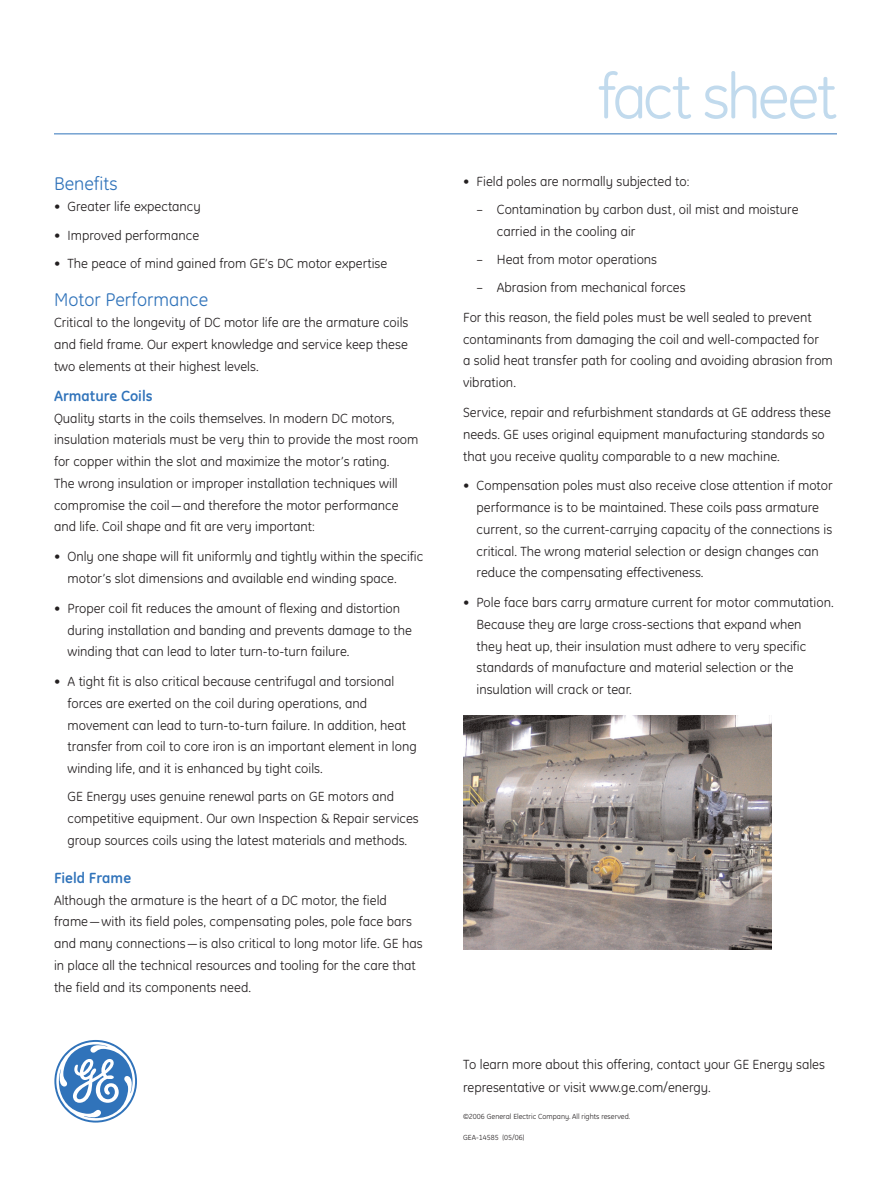
<style>
.page{position:relative;width:891px;height:1188px;background:#fff}
.page>*{position:absolute;margin:0;border:0;box-sizing:border-box;transform-origin:0 0}
.t1{font:63px "GE Inspira";letter-spacing:-.055em;color:#c1daed}
.t2{font:18.75px "GE Inspira";color:#3073ba}
.t3{font:700 15px "GE Inspira";color:#3073ba}
.t4{font:13.5px/21.8px "GE Inspira";color:#231f20}
.t5{font:7.5px "GE Inspira";color:#231f20}
</style>
<div class="page">
<svg style="left:54px;top:1040px;width:83px;height:83px"></svg>
<img style="left:463px;top:716px;width:308px;height:233px">
<hr style="left:54px;top:133px;width:783px;height:1px;background:#3073ba">
<h2 class="t2" style="left:54px;top:176px;width:65px">Benefits</h2>
<p class="t4" style="left:54px;top:197px;width:148px">• Greater life expectancy</p>
<p class="t4" style="left:54px;top:225px;width:147px">• Improved performance</p>
<p class="t4" style="left:54px;top:254px;width:335px">• The peace of mind gained from GE’s DC motor expertise</p>
<h2 class="t2" style="left:54px;top:292px;width:156px">Motor Performance</h2>
<p class="t4" style="left:54px;top:313px;width:356px;text-align:justify">Critical to the longevity of DC motor life are the armature coils and field frame. Our expert knowledge and service keep these two elements at their highest levels.</p>
<p class="t3" style="left:54px;top:390px;width:100px">Armature Coils</p>
<p class="t4" style="left:54px;top:408px;width:366px">Quality starts in the coils themselves. In modern DC motors, insulation materials must be very thin to provide the most room for copper within the slot and maximize the motor’s rating.<br>The wrong insulation or improper installation techniques will compromise the coil—and therefore the motor performance and life. Coil shape and fit are very important:</p>
<p class="t4" style="left:68px;top:547px;width:357px;text-indent:-14px">• Only one shape will fit uniformly and tightly within the specific motor’s slot dimensions and available end winding space.</p>
<p class="t4" style="left:68px;top:599px;width:346px;text-indent:-14px">• Proper coil fit reduces the amount of flexing and distortion during installation and banding and prevents damage to the winding that can lead to later turn-to-turn failure.</p>
<p class="t4" style="left:68px;top:672px;width:351px;text-indent:-14px">• A tight fit is also critical because centrifugal and torsional forces are exerted on the coil during operations, and movement can lead to turn-to-turn failure. In addition, heat transfer from coil to core iron is an important element in long winding life, and it is enhanced by tight coils.</p>
<p class="t4" style="left:68px;top:787px;width:353px">GE Energy uses genuine renewal parts on GE motors and competitive equipment. Our own Inspection &amp; Repair services group sources coils using the latest materials and methods.</p>
<p class="t3" style="left:54px;top:872px;width:79px">Field Frame</p>
<p class="t4" style="left:54px;top:890px;width:370px">Although the armature is the heart of a DC motor, the field frame—with its field poles, compensating poles, pole face bars and many connections—is also critical to long motor life. GE has in place all the technical resources and tooling for the care that the field and its components need.</p>
<h1 class="t1" style="left:598px;top:73px;width:241px">fact sheet</h1>
<p class="t4" style="left:463px;top:172px;width:228px">• Field poles are normally subjected to:</p>
<p class="t4" style="left:497px;top:200px;width:303px;text-indent:-20px">– Contamination by carbon dust, oil mist and moisture carried in the cooling air</p>
<p class="t4" style="left:477px;top:250px;width:182px">– Heat from motor operations</p>
<p class="t4" style="left:477px;top:278px;width:211px">– Abrasion from mechanical forces</p>
<p class="t4" style="left:463px;top:308px;width:371px">For this reason, the field poles must be well sealed to prevent contaminants from damaging the coil and well-compacted for<br>a solid heat transfer path for cooling and avoiding abrasion from vibration.</p>
<p class="t4" style="left:463px;top:403px;width:369px">Service, repair and refurbishment standards at GE address these needs. GE uses original equipment manufacturing standards so that you receive quality comparable to a new machine.</p>
<p class="t4" style="left:477px;top:476px;width:358px;text-indent:-14px">• Compensation poles must also receive close attention if motor performance is to be maintained. These coils pass armature current, so the current-carrying capacity of the connections is critical. The wrong material selection or design changes can reduce the compensating effectiveness.</p>
<p class="t4" style="left:477px;top:593px;width:359px;text-indent:-14px">• Pole face bars carry armature current for motor commutation.<br>Because they are large cross-sections that expand when<br>they heat up, their insulation must adhere to very specific standards of manufacture and material selection or the insulation will crack or tear.</p>
<p class="t4" style="left:463px;top:1055px;width:363px;line-height:22.5px">To learn more about this offering, contact your GE Energy sales representative or visit www.ge.com/energy.</p>
<p class="t5" style="left:463px;top:1114px;width:169px">©2006 General Electric Company. All rights reserved.</p>
<p class="t5" style="left:463px;top:1134px;width:63px">GEA-14585 (05/06)</p>
</div>
